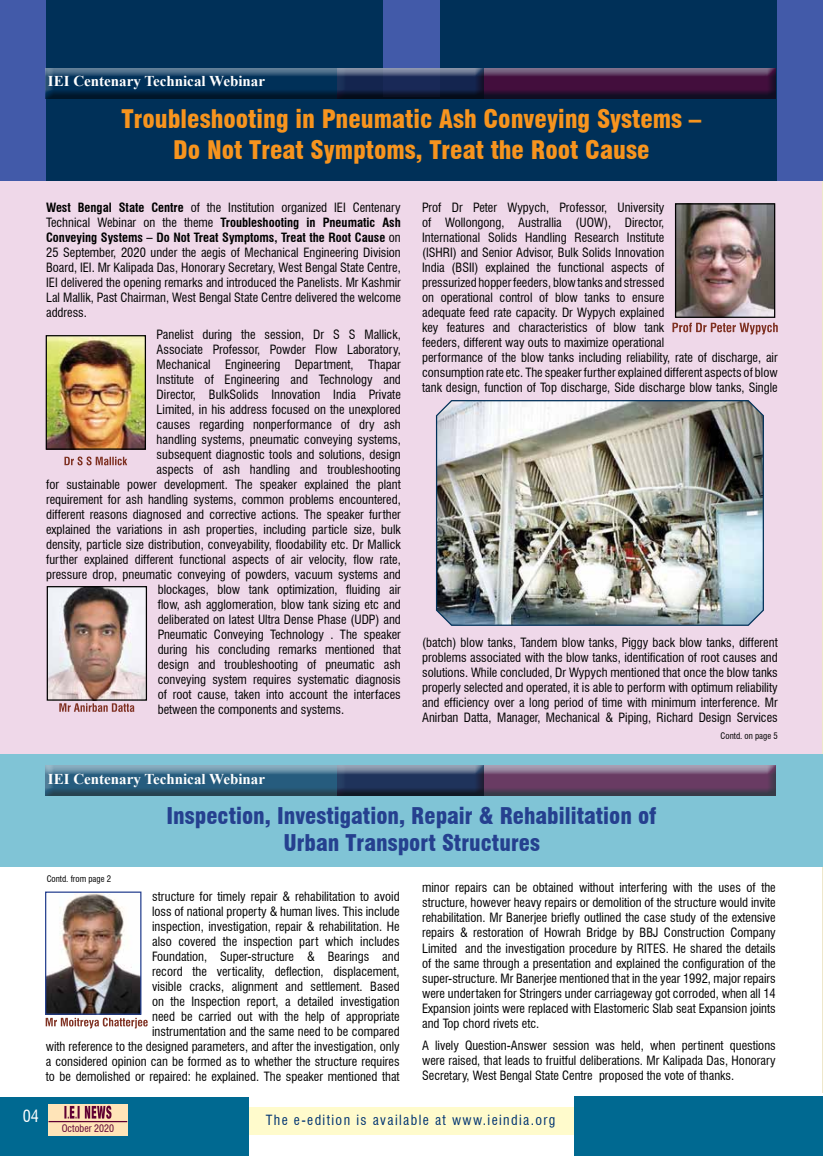
<style>
.page{position:relative;width:823px;height:1156px;background:#fff}
.page>*{position:absolute;margin:0;border:0;box-sizing:border-box;transform-origin:0 0}
.t1{font:900 condensed 25px/30px "Swiss 721 BT";color:#f7941e;text-align:center}
.t2{font:900 condensed 22.5px/27px "Swiss 721 BT";color:#25408f;text-align:center}
.t3{font:condensed 16.25px "Swiss 721 BT";color:#fff}
.t4{font:700 15px "Times New Roman";color:#fff}
.t5{font:condensed 13.75px "Swiss 721 BT";letter-spacing:.1em;color:#003471}
.t6{font:condensed 12.5px/15px "Swiss 721 BT";color:#000;text-align:justify}
.t7{font:condensed 10px "Swiss 721 BT";color:#600032}
.t8{font:condensed 8.75px "Swiss 721 BT";color:#000}
.s1{font-weight:700}
</style>
<div class="page">
<div style="left:0;top:175px;width:822px;height:591px;background:#efd8e9"></div>
<hr style="left:822px;top:147px;width:1px;height:945px;background:#eee7ca">
<img style="left:47px;top:893px;width:92px;height:119px">
<div style="left:45px;top:891px;width:96px;height:123px;border:1px solid #25408f"></div>
<div style="left:0;top:0;width:822px;height:181px;background:#003058"></div>
<div style="left:0;top:754px;width:822px;height:112px;background:#80c4d6"></div>
<div style="left:0;top:0;width:46px;height:181px;background:#425aa9"></div>
<div style="left:383px;top:0;width:56px;height:97px;background:#425aa9"></div>
<hr style="left:822px;top:0;width:1px;height:147px;background:#003c10">
<div style="left:777px;top:0;width:45px;height:181px;background:#425aa9"></div>
<div style="left:336px;top:68px;width:440px;height:31px;background:#000;opacity:.75"></div>
<div style="left:41px;top:63px;width:443px;height:35px;background:#fff;opacity:.75"></div>
<div style="left:41px;top:68px;width:443px;height:31px;background:#000;opacity:.75"></div>
<div style="left:336px;top:765px;width:440px;height:31px;background:#000;opacity:.75"></div>
<div style="left:41px;top:765px;width:443px;height:31px;background:#000;opacity:.75"></div>
<div style="left:243px;top:1107px;width:337px;height:27px;background:#fffbcc"></div>
<div style="left:0;top:1097px;width:248px;height:58px;background:#006991"></div>
<div style="left:48px;top:1103px;width:80px;height:32px;background:#ffe4b8"></div>
<svg style="left:64px;top:1105px;width:47px;height:13px"></svg>
<hr style="left:48px;top:1120px;width:79px;height:1px;background:#600032">
<div style="left:574px;top:1096px;width:248px;height:59px;background:#006991"></div>
<img style="left:48px;top:337px;width:96px;height:110px">
<div style="left:46px;top:335px;width:100px;height:114px;border:1px solid #000"></div>
<svg style="left:64px;top:456px;width:63px;height:9px"></svg>
<img style="left:676px;top:205px;width:96px;height:111px">
<div style="left:674px;top:203px;width:100px;height:115px;border:1px solid #000"></div>
<svg style="left:672px;top:322px;width:105px;height:12px"></svg>
<img style="left:49px;top:588px;width:96px;height:110px">
<div style="left:47px;top:586px;width:100px;height:114px;border:1px solid #000"></div>
<svg style="left:59px;top:703px;width:75px;height:8px"></svg>
<svg style="left:46px;top:1017px;width:102px;height:11px"></svg>
<img style="left:435px;top:400px;width:329px;height:226px">
<p class="t4" style="left:48px;top:70px;width:218px">IEI Centenary Technical Webinar</p>
<h1 class="t1" style="left:121px;top:104px;width:581px">Troubleshooting in Pneumatic Ash Conveying Systems –<br>Do Not Treat Symptoms, Treat the Root Cause</h1>
<p class="t6" style="left:46px;top:199px;width:356px"><span class="s1">West Bengal State Centre</span> of the Institution organized IEI Centenary Technical Webinar on the theme <span class="s1">Troubleshooting in Pneumatic Ash Conveying Systems – Do Not Treat Symptoms, Treat the Root Cause</span> on 25 September, 2020 under the aegis of Mechanical Engineering Division Board, IEI. Mr Kalipada Das, Honorary Secretary, West Bengal State Centre, IEI delivered the opening remarks and introduced the Panelists. Mr Kashmir Lal Mallik, Past Chairman, West Bengal State Centre delivered the welcome address.</p>
<p class="t6" style="left:156px;top:326px;width:245px">Panelist during the session, Dr S S Mallick,</p>
<p class="t6" style="left:156px;top:341px;width:245px">Associate Professor, Powder Flow Laboratory,</p>
<p class="t6" style="left:156px;top:356px;width:245px">Mechanical Engineering Department, Thapar</p>
<p class="t6" style="left:156px;top:371px;width:245px">Institute of Engineering and Technology and</p>
<p class="t6" style="left:156px;top:386px;width:245px">Director, BulkSolids Innovation India Private</p>
<p class="t6" style="left:156px;top:401px;width:245px">Limited, in his address focused on the unexplored</p>
<p class="t6" style="left:156px;top:416px;width:245px">causes regarding nonperformance of dry ash</p>
<p class="t6" style="left:156px;top:431px;width:245px">handling systems, pneumatic conveying systems,</p>
<p class="t6" style="left:156px;top:446px;width:245px">subsequent diagnostic tools and solutions, design</p>
<p class="t6" style="left:156px;top:461px;width:245px">aspects of ash handling and troubleshooting</p>
<p class="t6" style="left:46px;top:476px;width:356px">for sustainable power development. The speaker explained the plant</p>
<p class="t6" style="left:46px;top:491px;width:356px">requirement for ash handling systems, common problems encountered,</p>
<p class="t6" style="left:46px;top:506px;width:356px">different reasons diagnosed and corrective actions. The speaker further</p>
<p class="t6" style="left:46px;top:521px;width:356px">explained the variations in ash properties, including particle size, bulk</p>
<p class="t6" style="left:46px;top:536px;width:356px">density, particle size distribution, conveyability, floodability etc. Dr Mallick</p>
<p class="t6" style="left:46px;top:551px;width:356px">further explained different functional aspects of air velocity, flow rate,</p>
<p class="t6" style="left:46px;top:566px;width:356px">pressure drop, pneumatic conveying of powders, vacuum systems and</p>
<p class="t6" style="left:158px;top:581px;width:244px">blockages, blow tank optimization, fluiding air</p>
<p class="t6" style="left:158px;top:596px;width:244px">flow, ash agglomeration, blow tank sizing etc and</p>
<p class="t6" style="left:158px;top:611px;width:244px">deliberated on latest Ultra Dense Phase (UDP) and</p>
<p class="t6" style="left:158px;top:626px;width:244px">Pneumatic Conveying Technology . The speaker</p>
<p class="t6" style="left:158px;top:641px;width:244px">during his concluding remarks mentioned that</p>
<p class="t6" style="left:158px;top:656px;width:244px">design and troubleshooting of pneumatic ash</p>
<p class="t6" style="left:158px;top:671px;width:244px">conveying system requires systematic diagnosis</p>
<p class="t6" style="left:158px;top:686px;width:244px">of root cause, taken into account the interfaces</p>
<p class="t6" style="left:158px;top:701px;width:188px">between the components and systems.</p>
<p class="t4" style="left:48px;top:767px;width:218px">IEI Centenary Technical Webinar</p>
<p class="t6" style="left:422px;top:199px;width:357px;text-align:left">Prof Dr Peter Wypych, Professor, University<br>of Wollongong, Australlia (UOW), Director,<br>International Solids Handling Research Institute<br>(ISHRI) and Senior Advisor, Bulk Solids Innovation<br>India (BSII) explained the functional aspects of<br>pressurized hopper feeders, blow tanks and stressed<br>on operational control of blow tanks to ensure<br>adequate feed rate capacity. Dr Wypych explained<br>key features and characteristics of blow tank<br>feeders, different way outs to maximize operational<br>performance of the blow tanks including reliability, rate of discharge, air consumption rate etc. The speaker further explained different aspects of blow tank design, function of Top discharge, Side discharge blow tanks, Single</p>
<p class="t6" style="left:422px;top:634px;width:357px">(batch) blow tanks, Tandem blow tanks, Piggy back blow tanks, different problems associated with the blow tanks, identification of root causes and solutions. While concluded, Dr Wypych mentioned that once the blow tanks properly selected and operated, it is able to perform with optimum reliability and efficiency over a long period of time with minimum interference. Mr Anirban Datta, Manager, Mechanical &amp; Piping, Richard Design Services</p>
<p class="t8" style="left:720px;top:730px;width:59px">Contd. on page 5</p>
<h2 class="t2" style="left:166px;top:801px;width:491px">Inspection, Investigation, Repair &amp; Rehabilitation of<br>Urban Transport Structures</h2>
<p class="t8" style="left:47px;top:873px;width:66px">Contd. from page 2</p>
<p class="t6" style="left:46px;top:888px;width:355px;text-align:right">structure for timely repair &amp; rehabilitation to avoid<br>loss of national property &amp; human lives. This include<br>inspection, investigation, repair &amp; rehabilitation. He<br>also covered the inspection part which includes<br>Foundation, Super-structure &amp; Bearings and<br>record the verticality, deflection, displacement,<br>visible cracks, alignment and settlement. Based<br>on the Inspection report, a detailed investigation<br>need be carried out with the help of appropriate<br>instrumentation and the same need to be compared<br>with reference to the designed parameters, and after the investigation, only a considered opinion can be formed as to whether the structure requires to be demolished or repaired: he explained. The speaker mentioned that</p>
<p class="t6" style="left:422px;top:880px;width:355px">minor repairs can be obtained without interfering with the uses of the structure, however heavy repairs or demolition of the structure would invite rehabilitation. Mr Banerjee briefly outlined the case study of the extensive repairs &amp; restoration of Howrah Bridge by BBJ Construction Company Limited and the investigation procedure by RITES. He shared the details of the same through a presentation and explained the configuration of the super-structure. Mr Banerjee mentioned that in the year 1992, major repairs were undertaken for Stringers under carriageway got corroded, when all 14<br>Expansion joints were replaced with Elastomeric Slab seat Expansion joints and Top chord rivets etc.</p>
<p class="t6" style="left:422px;top:1037px;width:355px">A lively Question-Answer session was held, when pertinent questions were raised, that leads to fruitful deliberations. Mr Kalipada Das, Honorary Secretary, West Bengal State Centre proposed the vote of thanks.</p>
<h3 class="t3" style="left:23px;top:1106px;width:18px">04</h3>
<p class="t5" style="left:265px;top:1111px;width:291px">The e-edition is available at www.ieindia.org</p>
<p class="t7" style="left:62px;top:1121px;width:54px">October 2020</p>
</div>
